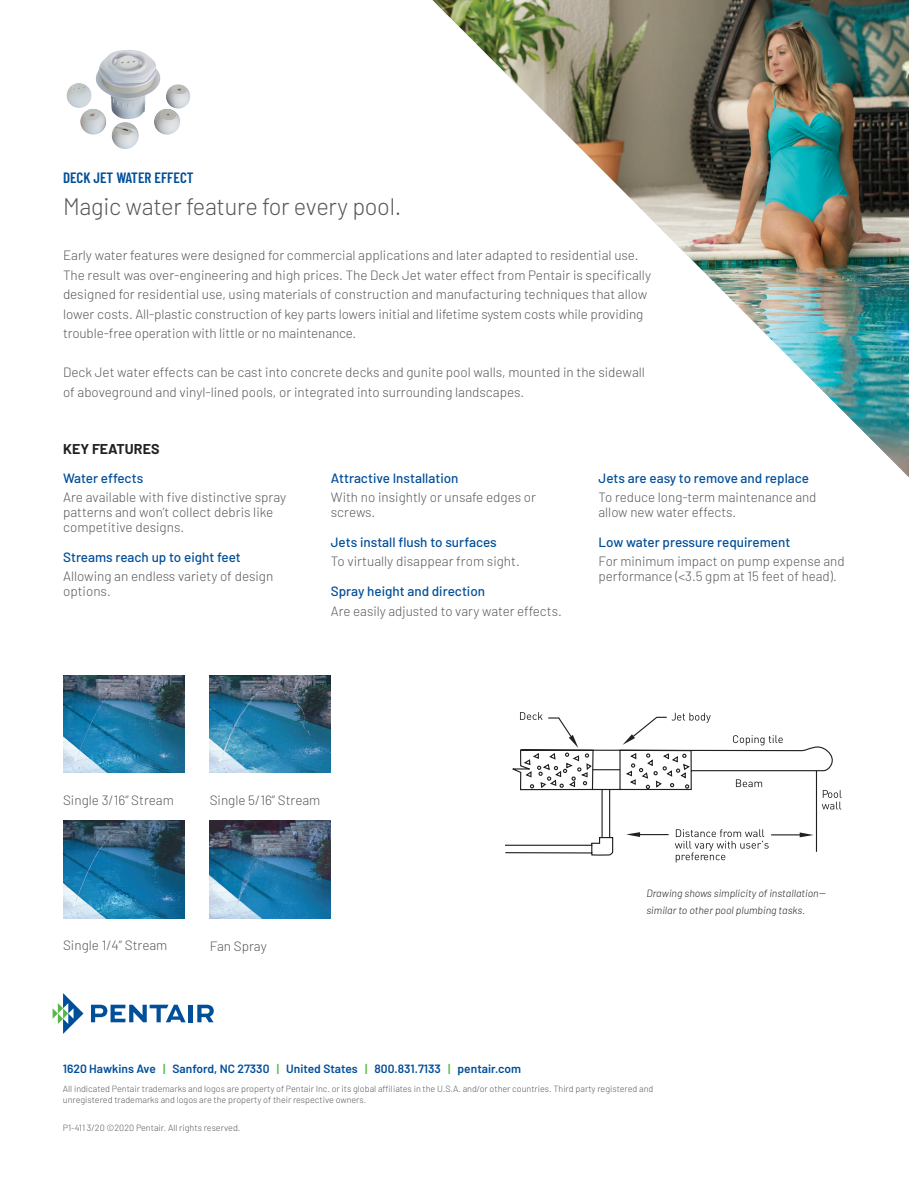
<style>
.page{position:relative;width:909px;height:1179px;background:#fff}
.page>*{position:absolute;margin:0;border:0;box-sizing:border-box;transform-origin:0 0}
.Body_Copy{font:300 24px "Barlow";letter-spacing:-.01em;color:#57585a}
.t1{font:600 15px "Barlow Condensed";color:#014e99}
.Blue_Subhead{font:700 14.25px "Barlow";color:#231f20}
.Body_Copy-2{font:300 13.5px/19.5px "Barlow";color:#57585a}
.Bullets{font:300 13.5px/15px "Barlow";color:#57585a}
.Bullets-2{font:500 13.5px "Barlow";color:#014e99}
.Address_line{font:600 12px "Barlow";color:#014e99}
.Body_Copy-3{font:italic 300 10.5px/16.5px "Barlow";color:#231f20}
.Caption_Disclaimer{font:300 9px/10.5px "Barlow";color:#57585a}
.s1{color:#56b947}
</style>
<div class="page">
<img style="left:432px;top:0;width:477px;height:478px">
<svg style="left:53px;top:993px;width:30px;height:41px"></svg>
<svg style="left:91px;top:1005px;width:95px;height:17px"></svg>
<div style="left:188px;top:1005px;width:5px;height:17px;background:#014e99"></div>
<svg style="left:197px;top:1005px;width:17px;height:17px"></svg>
<img style="left:67px;top:50px;width:123px;height:99px">
<svg style="left:505px;top:712px;width:337px;height:151px"></svg>
<hr style="left:602px;top:789px;width:1px;height:48px;background:#231f20">
<img style="left:210px;top:821px;width:121px;height:98px">
<img style="left:210px;top:676px;width:121px;height:97px">
<img style="left:63px;top:675px;width:121px;height:97px">
<img style="left:63px;top:821px;width:121px;height:97px">
<p class="t1" style="left:63px;top:167px;width:132px">DECK JET WATER EFFECT</p>
<p class="Body_Copy" style="left:63px;top:189px;width:340px">Magic water feature for every pool.</p>
<p class="Body_Copy-2" style="left:63px;top:245px;width:590px">Early water features were designed for commercial applications and later adapted to residential use.<br>The result was over-engineering and high prices. The Deck Jet water effect from Pentair is specifically designed for residential use, using materials of construction and manufacturing techniques that allow lower costs. All-plastic construction of key parts lowers initial and lifetime system costs while providing trouble-free operation with little or no maintenance.</p>
<p class="Body_Copy-2" style="left:63px;top:362px;width:584px">Deck Jet water effects can be cast into concrete decks and gunite pool walls, mounted in the sidewall of aboveground and vinyl-lined pools, or integrated into surrounding landscapes.</p>
<p class="Blue_Subhead" style="left:63px;top:438px;width:98px">KEY FEATURES</p>
<p class="Bullets-2" style="left:63px;top:468px;width:82px">Water effects</p>
<p class="Body_Copy-2" style="left:63px;top:489px;width:225px;line-height:15px">Are available with five distinctive spray patterns and won’t collect debris like competitive designs.</p>
<p class="Bullets-2" style="left:63px;top:547px;width:179px">Streams reach up to eight feet</p>
<p class="Bullets" style="left:63px;top:568px;width:212px">Allowing an endless variety of design options.</p>
<p class="Bullets-2" style="left:331px;top:468px;width:129px">Attractive Installation</p>
<p class="Bullets" style="left:331px;top:489px;width:207px">With no insightly or unsafe edges or screws.</p>
<p class="Bullets-2" style="left:331px;top:532px;width:168px">Jets install flush to surfaces</p>
<p class="Bullets" style="left:331px;top:553px;width:191px">To virtually disappear from sight.</p>
<p class="Bullets-2" style="left:331px;top:581px;width:156px">Spray height and direction</p>
<p class="Bullets" style="left:331px;top:602px;width:232px">Are easily adjusted to vary water effects.</p>
<p class="Bullets-2" style="left:599px;top:468px;width:212px">Jets are easy to remove and replace</p>
<p class="Bullets" style="left:599px;top:489px;width:219px">To reduce long-term maintenance and allow new water effects.</p>
<p class="Bullets-2" style="left:599px;top:532px;width:193px">Low water pressure requirement</p>
<p class="Bullets" style="left:599px;top:553px;width:248px">For minimum impact on pump expense and performance (&lt;3.5 gpm at 15 feet of head).</p>
<p class="Bullets" style="left:63px;top:792px;width:112px">Single 3/16” Stream</p>
<p class="Bullets" style="left:210px;top:792px;width:112px">Single 5/16” Stream</p>
<p class="Bullets" style="left:63px;top:937px;width:106px">Single 1/4” Stream</p>
<p class="Bullets" style="left:210px;top:938px;width:59px">Fan Spray</p>
<p class="Body_Copy-3" style="left:646px;top:884px;width:181px">Drawing shows simplicity of installation-- similar to other pool plumbing tasks.</p>
<p class="Address_line" style="left:63px;top:1060px;width:460px">1620 Hawkins Ave <span class="s1">|</span> Sanford, NC 27330 <span class="s1">|</span> United States <span class="s1">|</span> 800.831.7133 <span class="s1">|</span> pentair.com</p>
<p class="Caption_Disclaimer" style="left:63px;top:1083px;width:592px">All indicated Pentair trademarks and logos are property of Pentair Inc. or its global affiliates in the U.S.A. and/or other countries. Third party registered and unregistered trademarks and logos are the property of their respective owners.</p>
<p class="Caption_Disclaimer" style="left:63px;top:1122px;width:179px">P1-411 3/20 ©2020 Pentair. All rights reserved.</p>
</div>
